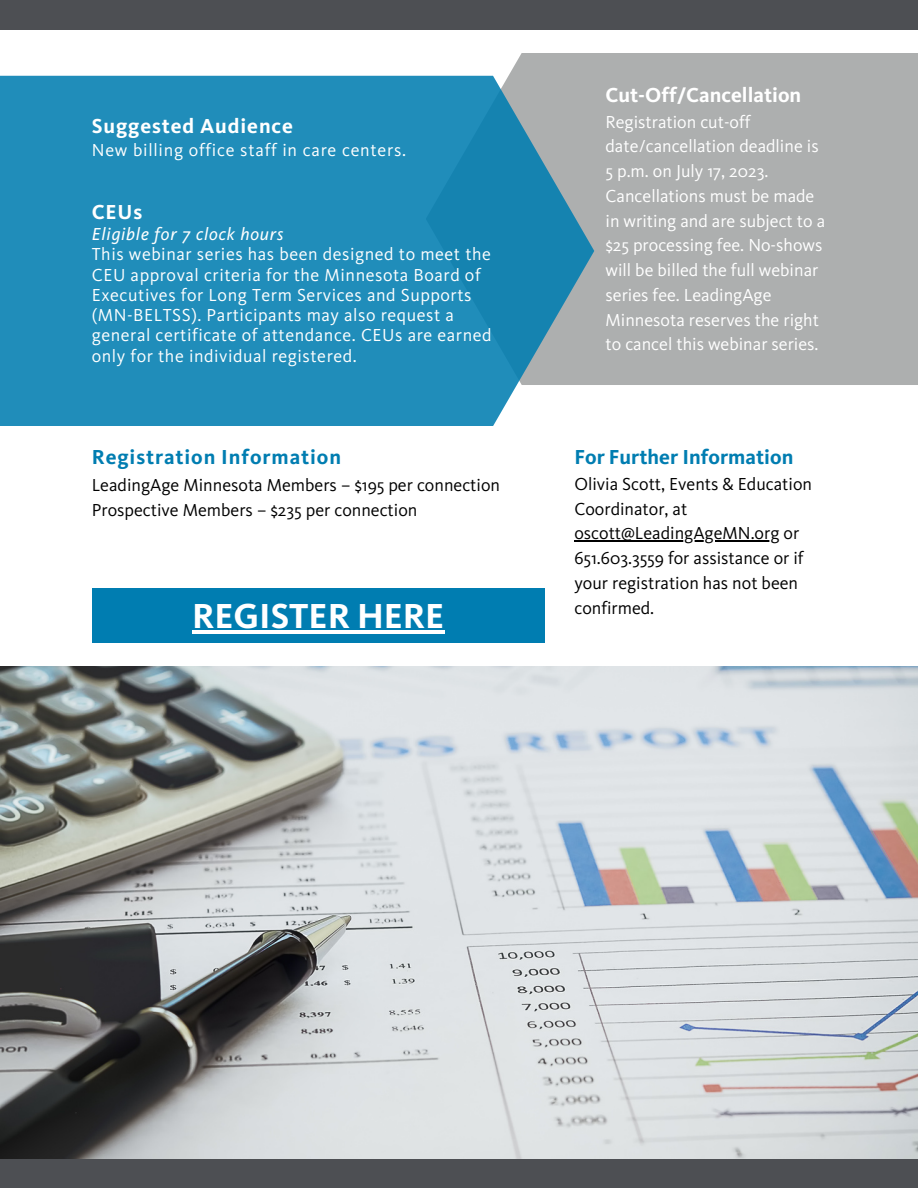
<style>
.page{position:relative;width:918px;height:1188px;background:#fff}
.page>*{position:absolute;margin:0;border:0;box-sizing:border-box;transform-origin:0 0}
.t1{font:700 36px "Kievit OT";color:#fff}
.t2{font:700 21px "Kievit OT";letter-spacing:.04em;color:#007db1}
.t3{font:700 21px "Kievit OT";letter-spacing:.04em;color:#fff}
.t4{font:700 21px "Kievit OT";color:#007db1}
.t5{font:700 21px "Kievit OT";color:#fff}
.t6{font:18px/20.2px "Kievit OT";letter-spacing:.03em;color:#fff}
.t7{font:18px/24.8px "Kievit OT";color:#fff}
.t8{font:18px/24.8px "Kievit OT";color:#000}
.t9{font:italic 18px "Kievit OT";letter-spacing:.04em;color:#fff}
</style>
<div class="page">
<div style="left:0;top:1159px;width:918px;height:29px;background:#4d4f53"></div>
<div style="left:0;top:0;width:918px;height:29px;background:#4d4f53"></div>
<img style="left:0;top:667px;width:918px;height:492px">
<div style="left:426px;top:53px;width:492px;height:332px;background:#adafaf"></div>
<svg style="left:0;top:76px;width:594px;height:350px;background:#2b90b9"></svg>
<div style="left:92px;top:588px;width:453px;height:55px;background:#007db1"></div>
<hr style="left:574px;top:541px;width:205px;height:1px;background:#000">
<hr style="left:192px;top:630px;width:252px;height:4px;background:#fff">
<p class="t3" style="left:92px;top:113px;width:203px">Suggested Audience</p>
<p class="t6" style="left:92px;top:139px;width:316px">New billing office staff in care centers.</p>
<p class="t3" style="left:92px;top:199px;width:52px">CEUs</p>
<p class="t9" style="left:92px;top:223px;width:193px">Eligible for 7 clock hours</p>
<p class="t6" style="left:92px;top:244px;width:401px">This webinar series has been designed to meet the CEU approval criteria for the Minnesota Board of Executives for Long Term Services and Supports (MN-BELTSS). Participants may also request a general certificate of attendance. CEUs are earned only for the individual registered.</p>
<p class="t2" style="left:92px;top:444px;width:251px">Registration Information</p>
<p class="t8" style="left:92px;top:473px;width:410px">LeadingAge Minnesota Members – $195 per connection</p>
<p class="t8" style="left:92px;top:497px;width:327px">Prospective Members – $235 per connection</p>
<p class="t1" style="left:192px;top:594px;width:254px">REGISTER HERE</p>
<p class="t5" style="left:606px;top:82px;width:197px">Cut-Off/Cancellation</p>
<p class="t7" style="left:606px;top:109px;width:221px">Registration cut-off date/cancellation deadline is<br>5 p.m. on July 17, 2023.<br>Cancellations must be made in writing and are subject to a $25 processing fee. No-shows will be billed the full webinar series fee. LeadingAge<br>Minnesota reserves the right to cancel this webinar series.</p>
<p class="t4" style="left:574px;top:444px;width:220px">For Further Information</p>
<p class="t8" style="left:574px;top:471px;width:239px">Olivia Scott, Events &amp; Education<br>Coordinator, at oscott@LeadingAgeMN.org or<br>651.603.3559 for assistance or if your registration has not been confirmed.</p>
</div>
